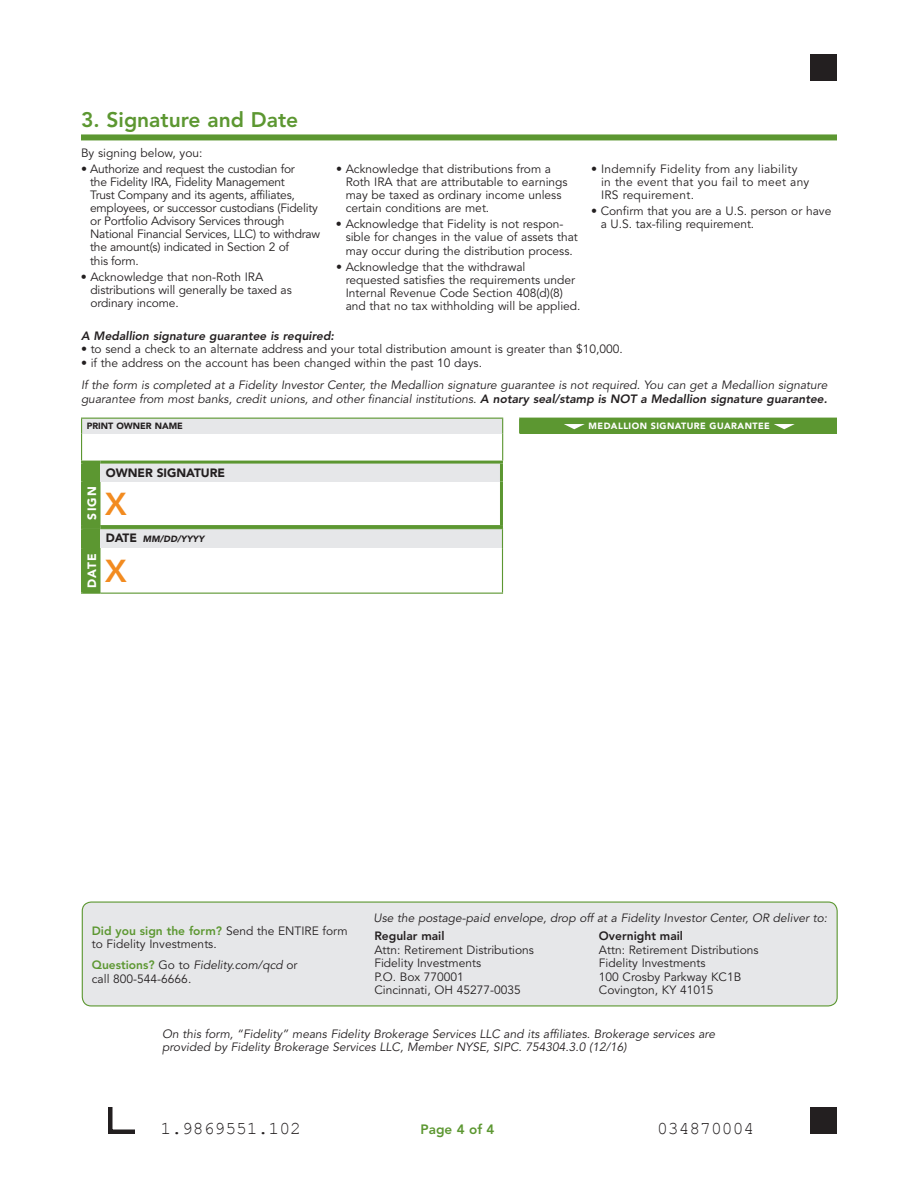
<style>
.page{position:relative;width:918px;height:1188px;background:#fff}
.page>*{position:absolute;margin:0;border:0;box-sizing:border-box;transform-origin:0 0}
.t1{font:800 31.5px "Avenir";color:#f28b20}
.t2{font:800 21px "Avenir";color:#5c9731}
.t3{font:18px "Courier New";color:#231f20}
.t4{font:800 13.5px "Avenir";color:#5c9731}
.t5{font:12px/13.2px "Avenir";color:#231f20}
.t6{font:italic 12px/13.5px "Avenir";color:#231f20}
.t7{font:12px/13.2px "Avenir";letter-spacing:-.02em;color:#231f20}
.t8{font:12px/13.2px "Avenir";letter-spacing:.02em;color:#231f20}
.t9{font:italic 800 12px "Avenir";color:#231f20}
.t10{font:800 12px "Avenir";color:#231f20}
.t11{font:900 12px "Avenir";color:#231f20}
.t12{font:900 12px "Avenir";letter-spacing:.1em;color:#fff}
.t13{font:900 9px "Avenir";letter-spacing:.05em;color:#fff}
.t14{font:900 9px "Avenir";color:#231f20}
.t15{font:italic 900 9px "Avenir";color:#231f20}
.s1{font-weight:800}
.s2{font-style:normal;font-size:12px}
.s3{font-weight:800;color:#5c9731}
.s4{font-style:italic}
</style>
<div class="page">
<div style="left:81px;top:134px;width:756px;height:6px;background:#5c9731"></div>
<div style="left:82px;top:418px;width:421px;height:16px;background:#e6e7e9"></div>
<div style="left:520px;top:418px;width:316px;height:16px;background:#5c9731"></div>
<hr style="left:81px;top:418px;width:422px;height:1px;background:#5c9731">
<svg style="left:519px;top:419px;width:1px;height:15px"></svg>
<svg style="left:502px;top:419px;width:1px;height:42px"></svg>
<svg style="left:836px;top:419px;width:1px;height:15px"></svg>
<hr style="left:519px;top:418px;width:318px;height:1px;background:#5c9731">
<svg style="left:564px;top:424px;width:21px;height:5px"></svg>
<svg style="left:774px;top:424px;width:21px;height:5px"></svg>
<div style="left:100px;top:462px;width:401px;height:20px;background:#e6e7e9"></div>
<hr style="left:100px;top:461px;width:403px;height:3px;background:#5c9731">
<hr style="left:500px;top:464px;width:3px;height:18px;background:#5c9731">
<hr style="left:500px;top:482px;width:3px;height:43px;background:#5c9731">
<hr style="left:100px;top:525px;width:403px;height:3px;background:#5c9731">
<div style="left:100px;top:529px;width:402px;height:19px;background:#e6e7e9"></div>
<hr style="left:100px;top:528px;width:403px;height:1px;background:#5c9731">
<svg style="left:502px;top:529px;width:1px;height:19px"></svg>
<hr style="left:502px;top:548px;width:1px;height:45px;background:#5c9731">
<svg style="left:81px;top:419px;width:19px;height:175px"></svg>
<hr style="left:100px;top:593px;width:403px;height:1px;background:#5c9731">
<div style="left:82px;top:902px;width:755px;height:104px;background:#e6e7e9;border-radius:9px"></div>
<div style="left:82px;top:902px;width:756px;height:104px;border:1px solid #5c9731;border-radius:9px"></div>
<div style="left:810px;top:1107px;width:27px;height:27px;background:#231f20"></div>
<svg style="left:108px;top:1107px;width:27px;height:27px"></svg>
<div style="left:810px;top:54px;width:27px;height:27px;background:#231f20"></div>
<h2 class="t2" style="left:81px;top:107px;width:219px">3. Signature and Date</h2>
<p class="t5" style="left:81px;top:146px;width:123px">By signing below, you:</p>
<p class="t7" style="left:90px;top:162px;width:231px;text-indent:-9px">• Authorize and request the custodian for<br>the Fidelity IRA, Fidelity Management<br>Trust Company and its agents, affiliates, employees, or successor custodians (Fidelity or Portfolio Advisory Services through National Financial Services, LLC) to withdraw the amount(s) indicated in Section 2 of<br>this form.</p>
<p class="t5" style="left:90px;top:270px;width:203px;text-indent:-9px">• Acknowledge that non-Roth IRA distributions will generally be taxed as ordinary income.</p>
<p class="t5" style="left:346px;top:162px;width:223px;text-indent:-10px">• Acknowledge that distributions from a Roth IRA that are attributable to earnings may be taxed as ordinary income unless certain conditions are met.</p>
<p class="t5" style="left:346px;top:218px;width:234px;text-indent:-10px">• Acknowledge that Fidelity is not respon&shy;sible for changes in the value of assets that may occur during the distribution process.</p>
<p class="t5" style="left:346px;top:260px;width:236px;text-indent:-10px">• Acknowledge that the withdrawal requested satisfies the requirements under Internal Revenue Code Section 408(d)(8) and that no tax withholding will be applied.</p>
<p class="t8" style="left:601px;top:162px;width:210px;text-indent:-10px">• Indemnify Fidelity from any liability in the event that you fail to meet any<br>IRS requirement.</p>
<p class="t5" style="left:601px;top:205px;width:232px;text-indent:-10px">• Confirm that you are a U.S. person or have a U.S. tax-filing requirement.</p>
<p class="t9" style="left:81px;top:328px;width:255px">A Medallion signature guarantee is required:</p>
<p class="t5" style="left:81px;top:343px;width:543px">• to send a check to an alternate address and your total distribution amount is greater than $10,000.</p>
<p class="t5" style="left:81px;top:356px;width:403px">• if the address on the account has been changed within the past 10 days.</p>
<p class="t6" style="left:81px;top:379px;width:748px">If the form is completed at a Fidelity Investor Center, the Medallion signature guarantee is not required. You can get a Medallion signature guarantee from most banks, credit unions, and other financial institutions. <span class="s1">A notary seal/stamp is NOT a Medallion signature guarantee.</span></p>
<p class="t14" style="left:87px;top:421px;width:98px">PRINT OWNER NAME</p>
<p class="t13" style="left:589px;top:421px;width:183px">MEDALLION SIGNATURE GUARANTEE</p>
<p class="t11" style="left:106px;top:466px;width:121px">OWNER SIGNATURE</p>
<p class="t12" style="left:85px;top:520px;width:35px;rotate:-90deg">SIGN</p>
<h1 class="t1" style="left:105px;top:486px;width:23px">X</h1>
<p class="t15" style="left:106px;top:534px;width:100px"><span class="s2">DATE</span> MM/DD/YYYY</p>
<p class="t12" style="left:85px;top:588px;width:36px;rotate:-90deg">DATE</p>
<h1 class="t1" style="left:105px;top:553px;width:23px">X</h1>
<p class="t5" style="left:92px;top:924px;width:257px"><span class="s3">Did you sign the form?</span> Send the ENTIRE form to Fidelity Investments.</p>
<p class="t5" style="left:92px;top:959px;width:207px"><span class="s3">Questions?</span> Go to <span class="s4">Fidelity.com/qcd</span> or call 800-544-6666.</p>
<p class="t6" style="left:373px;top:912px;width:455px">Use the postage-paid envelope, drop off at a Fidelity Investor Center, OR deliver to:</p>
<p class="t10" style="left:374px;top:929px;width:72px">Regular mail</p>
<p class="t5" style="left:374px;top:943px;width:161px">Attn: Retirement Distributions<br>Fidelity Investments<br>P.O. Box 770001<br>Cincinnati, OH 45277-0035</p>
<p class="t10" style="left:599px;top:929px;width:86px">Overnight mail</p>
<p class="t5" style="left:599px;top:943px;width:161px">Attn: Retirement Distributions<br>Fidelity Investments<br>100 Crosby Parkway KC1B<br>Covington, KY 41015</p>
<p class="t6" style="left:162px;top:1027px;width:554px">On this form, “Fidelity” means Fidelity Brokerage Services LLC and its affiliates. Brokerage services are provided by Fidelity Brokerage Services LLC, Member NYSE, SIPC. 754304.3.0 (12/16)</p>
<h3 class="t3" style="left:161px;top:1117px;width:142px">1.9869551.102</h3>
<p class="t4" style="left:421px;top:1121px;width:75px">Page 4 of 4</p>
<h3 class="t3" style="left:657px;top:1117px;width:99px">034870004</h3>
</div>
